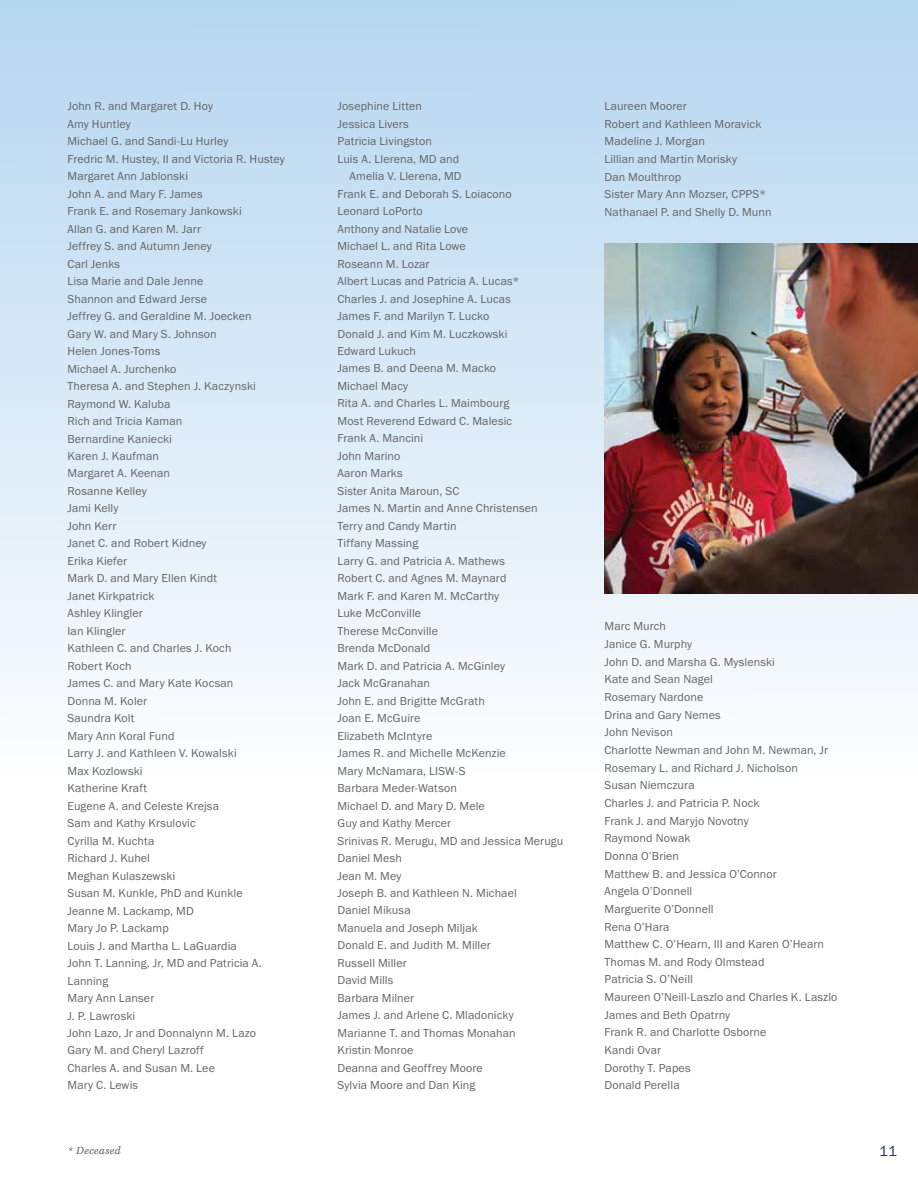
<style>
.page{position:relative;width:918px;height:1188px;background:#fff}
.page>*{position:absolute;margin:0;border:0;box-sizing:border-box;transform-origin:0 0}
.t1{font:15px "Franklin Gothic URW Boo";color:#16325c}
.t2{font:12px/17.5px "Franklin Gothic URW Boo";letter-spacing:.01em;color:#636466}
.t3{font:italic 10.5px "Mt.Augustine";letter-spacing:.03em;color:#636466}
.s1{font-family:"Franklin Gothic URW Boo Ita";font-style:normal}
</style>
<div class="page">
<div style="left:0;top:0;width:918px;height:790px;background:linear-gradient(to bottom,#b5d6f0,#fefefe)"></div>
<img style="left:604px;top:243px;width:314px;height:351px">
<p class="t2" style="left:68px;top:97px;width:219px">John R. and Margaret D. Hoy<br>Amy Huntley<br>Michael G. and Sandi-Lu Hurley<br>Fredric M. Hustey, II and Victoria R. Hustey<br>Margaret Ann Jablonski<br>John A. and Mary F. James<br>Frank E. and Rosemary Jankowski<br>Allan G. and Karen M. Jarr<br>Jeffrey S. and Autumn Jeney<br>Carl Jenks<br>Lisa Marie and Dale Jenne<br>Shannon and Edward Jerse<br>Jeffrey G. and Geraldine M. Joecken<br>Gary W. and Mary S. Johnson<br>Helen Jones-Toms<br>Michael A. Jurchenko<br>Theresa A. and Stephen J. Kaczynski<br>Raymond W. Kaluba<br>Rich and Tricia Kaman<br>Bernardine Kaniecki<br>Karen J. Kaufman<br>Margaret A. Keenan<br>Rosanne Kelley<br>Jami Kelly<br>John Kerr<br>Janet C. and Robert Kidney<br>Erika Kiefer<br>Mark D. and Mary Ellen Kindt<br>Janet Kirkpatrick<br>Ashley Klingler<br>Ian Klingler<br>Kathleen C. and Charles J. Koch<br>Robert Koch<br>James C. and Mary Kate Kocsan<br>Donna M. Koler<br>Saundra Kolt<br>Mary Ann Koral Fund<br>Larry J. and Kathleen V. Kowalski<br>Max Kozlowski<br>Katherine Kraft<br>Eugene A. and Celeste Krejsa<br>Sam and Kathy Krsulovic<br>Cyrilla M. Kuchta<br>Richard J. Kuhel<br>Meghan Kulaszewski<br>Susan M. Kunkle, PhD and Kunkle<br>Jeanne M. Lackamp, MD<br>Mary Jo P. Lackamp<br>Louis J. and Martha L. LaGuardia<br>John T. Lanning, Jr, MD and Patricia A.<br>Lanning<br>Mary Ann Lanser<br>J. P. Lawroski<br>John Lazo, Jr and Donnalynn M. Lazo<br>Gary M. and Cheryl Lazroff<br>Charles A. and Susan M. Lee<br>Mary C. Lewis</p>
<p class="t2" style="left:338px;top:97px;width:86px">Josephine Litten</p>
<p class="t2" style="left:338px;top:115px;width:73px">Jessica Livers</p>
<p class="t2" style="left:338px;top:132px;width:96px">Patricia Livingston</p>
<p class="t2" style="left:338px;top:150px;width:123px">Luis A. Llerena, MD and</p>
<p class="t2" style="left:350px;top:167px;width:114px">Amelia V. Llerena, MD</p>
<p class="t2" style="left:338px;top:185px;width:176px">Frank E. and Deborah S. Loiacono</p>
<p class="t2" style="left:338px;top:202px;width:87px">Leonard LoPorto</p>
<p class="t2" style="left:338px;top:220px;width:132px">Anthony and Natalie Love</p>
<p class="t2" style="left:338px;top:237px;width:130px">Michael L. and Rita Lowe</p>
<p class="t2" style="left:338px;top:255px;width:94px">Roseann M. Lozar</p>
<p class="t2" style="left:338px;top:272px;width:183px">Albert Lucas and Patricia A. Lucas*</p>
<p class="t2" style="left:338px;top:290px;width:175px">Charles J. and Josephine A. Lucas</p>
<p class="t2" style="left:338px;top:307px;width:153px">James F. and Marilyn T. Lucko</p>
<p class="t2" style="left:338px;top:325px;width:171px">Donald J. and Kim M. Luczkowski</p>
<p class="t2" style="left:338px;top:342px;width:80px">Edward Lukuch</p>
<p class="t2" style="left:338px;top:359px;width:160px">James B. and Deena M. Macko</p>
<p class="t2" style="left:338px;top:377px;width:72px">Michael Macy</p>
<p class="t2" style="left:338px;top:394px;width:173px">Rita A. and Charles L. Maimbourg</p>
<p class="t2" style="left:338px;top:412px;width:176px">Most Reverend Edward C. Malesic</p>
<p class="t2" style="left:338px;top:429px;width:87px">Frank A. Mancini</p>
<p class="t2" style="left:338px;top:447px;width:64px">John Marino</p>
<p class="t2" style="left:338px;top:464px;width:67px">Aaron Marks</p>
<p class="t2" style="left:338px;top:482px;width:123px">Sister Anita Maroun, SC</p>
<p class="t2" style="left:338px;top:499px;width:202px">James N. Martin and Anne Christensen</p>
<p class="t2" style="left:338px;top:517px;width:121px">Terry and Candy Martin</p>
<p class="t2" style="left:338px;top:534px;width:82px">Tiffany Massing</p>
<p class="t2" style="left:338px;top:552px;width:169px">Larry G. and Patricia A. Mathews</p>
<p class="t2" style="left:338px;top:569px;width:170px">Robert C. and Agnes M. Maynard</p>
<p class="t2" style="left:338px;top:587px;width:163px">Mark F. and Karen M. McCarthy</p>
<p class="t2" style="left:338px;top:604px;width:85px">Luke McConville</p>
<p class="t2" style="left:338px;top:622px;width:102px">Therese McConville</p>
<p class="t2" style="left:338px;top:639px;width:94px">Brenda McDonald</p>
<p class="t2" style="left:338px;top:657px;width:169px">Mark D. and Patricia A. McGinley</p>
<p class="t2" style="left:338px;top:674px;width:94px">Jack McGranahan</p>
<p class="t2" style="left:338px;top:692px;width:149px">John E. and Brigitte McGrath</p>
<p class="t2" style="left:338px;top:709px;width:84px">Joan E. McGuire</p>
<p class="t2" style="left:338px;top:727px;width:96px">Elizabeth McIntyre</p>
<p class="t2" style="left:338px;top:744px;width:170px">James R. and Michelle McKenzie</p>
<p class="t2" style="left:338px;top:762px;width:130px">Mary McNamara, LISW-S</p>
<p class="t2" style="left:338px;top:779px;width:121px">Barbara Meder-Watson</p>
<p class="t2" style="left:338px;top:797px;width:149px">Michael D. and Mary D. Mele</p>
<p class="t2" style="left:338px;top:814px;width:115px">Guy and Kathy Mercer</p>
<p class="t2" style="left:338px;top:832px;width:227px">Srinivas R. Merugu, MD and Jessica Merugu</p>
<p class="t2" style="left:338px;top:849px;width:66px">Daniel Mesh</p>
<p class="t2" style="left:338px;top:867px;width:65px">Jean M. Mey</p>
<p class="t2" style="left:338px;top:884px;width:181px">Joseph B. and Kathleen N. Michael</p>
<p class="t2" style="left:338px;top:901px;width:75px">Daniel Mikusa</p>
<p class="t2" style="left:338px;top:919px;width:142px">Manuela and Joseph Miljak</p>
<p class="t2" style="left:338px;top:936px;width:155px">Donald E. and Judith M. Miller</p>
<p class="t2" style="left:338px;top:954px;width:71px">Russell Miller</p>
<p class="t2" style="left:338px;top:971px;width:57px">David Mills</p>
<p class="t2" style="left:338px;top:989px;width:78px">Barbara Milner</p>
<p class="t2" style="left:338px;top:1006px;width:178px">James J. and Arlene C. Mladonicky</p>
<p class="t2" style="left:338px;top:1024px;width:180px">Marianne T. and Thomas Monahan</p>
<p class="t2" style="left:338px;top:1041px;width:78px">Kristin Monroe</p>
<p class="t2" style="left:338px;top:1059px;width:147px">Deanna and Geoffrey Moore</p>
<p class="t2" style="left:338px;top:1076px;width:139px">Sylvia Moore and Dan King</p>
<p class="t2" style="left:604px;top:97px;width:169px">Laureen Moorer<br>Robert and Kathleen Moravick<br>Madeline J. Morgan<br>Lillian and Martin Morisky<br>Dan Moulthrop<br>Sister Mary Ann Mozser, CPPS*<br>Nathanael P. and Shelly D. Munn</p>
<p class="t2" style="left:604px;top:617px;width:235px">Marc Murch<br>Janice G. Murphy<br>John D. and Marsha G. Myslenski<br>Kate and Sean Nagel<br>Rosemary Nardone<br>Drina and Gary Nemes<br>John Nevison<br>Charlotte Newman and John M. Newman, Jr<br>Rosemary L. and Richard J. Nicholson<br>Susan Niemczura<br>Charles J. and Patricia P. Nock<br>Frank J. and Maryjo Novotny<br>Raymond Nowak<br>Donna O’Brien<br>Matthew B. and Jessica O’Connor<br>Angela O’Donnell<br>Marguerite O’Donnell<br>Rena O’Hara<br>Matthew C. O’Hearn, III and Karen O’Hearn<br>Thomas M. and Rody Olmstead<br>Patricia S. O’Neill<br>Maureen O’Neill-Laszlo and Charles K. Laszlo<br>James and Beth Opatrny<br>Frank R. and Charlotte Osborne<br>Kandi Ovar<br>Dorothy T. Papes<br>Donald Perella</p>
<p class="t3" style="left:68px;top:1147px;width:55px"><span class="s1">*</span> Deceased</p>
<p class="t1" style="left:879px;top:1142px;width:19px">11</p>
</div>
